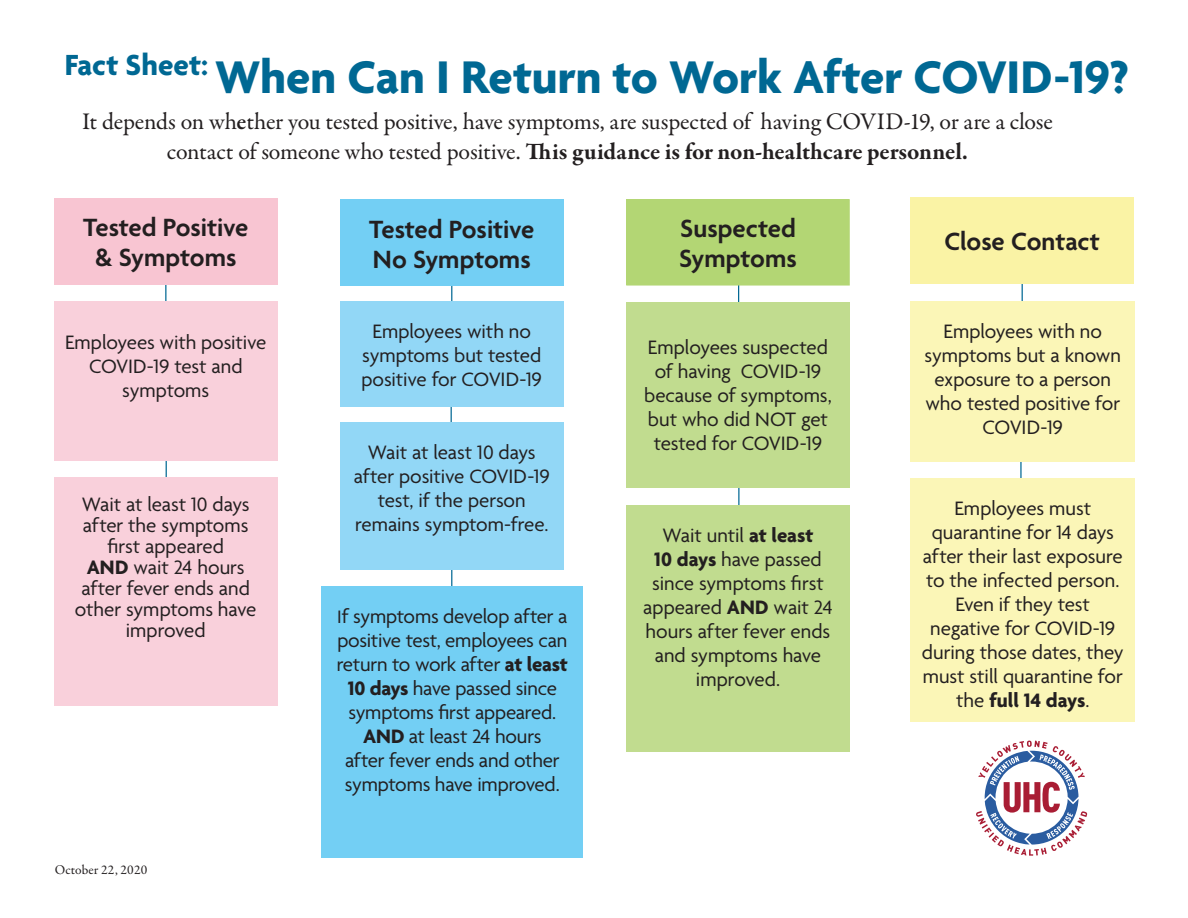
<style>
.page{position:relative;width:1188px;height:918px;background:#fff}
.page>*{position:absolute;margin:0;border:0;box-sizing:border-box;transform-origin:0 0}
.t1{font:700 49.5px "Agenda";letter-spacing:-.005em;color:#006893}
.t2{font:600 27px "Agenda";letter-spacing:-.005em;color:#231f20}
.t3{font:24px/30px "Garamond Premr Pro";letter-spacing:-.01em;color:#231f20;text-align:center}
.t4{font:21px/24px "Agenda";letter-spacing:-.005em;color:#231f20;text-align:center}
.t5{font:13.5px "Garamond Premr Pro";letter-spacing:.01em;color:#231f20}
.s1{font-weight:600}
.s2{font-weight:700}
.s3{font-size:19.5px}
</style>
<div class="page">
<hr style="left:451px;top:282px;width:1px;height:34px;background:#006893">
<hr style="left:738px;top:278px;width:1px;height:34px;background:#006893">
<hr style="left:1022px;top:278px;width:1px;height:34px;background:#006893">
<hr style="left:1020px;top:452px;width:2px;height:34px;background:#006893">
<hr style="left:738px;top:485px;width:1px;height:34px;background:#006893">
<hr style="left:451px;top:558px;width:1px;height:34px;background:#006893">
<hr style="left:451px;top:395px;width:1px;height:34px;background:#006893">
<hr style="left:166px;top:452px;width:1px;height:34px;background:#006893">
<hr style="left:165px;top:271px;width:1px;height:34px;background:#006893">
<div style="left:54px;top:301px;width:224px;height:160px;background:#f9d0db"></div>
<div style="left:54px;top:478px;width:224px;height:228px;background:#f9d0db"></div>
<div style="left:340px;top:302px;width:224px;height:105px;background:#92d7f6"></div>
<div style="left:340px;top:422px;width:224px;height:148px;background:#92d7f6"></div>
<div style="left:322px;top:586px;width:261px;height:272px;background:#73cff4"></div>
<div style="left:626px;top:302px;width:224px;height:186px;background:#c1dc8f"></div>
<div style="left:626px;top:505px;width:224px;height:247px;background:#c1dc8f"></div>
<div style="left:910px;top:301px;width:225px;height:161px;background:#fbf6b7"></div>
<div style="left:910px;top:478px;width:225px;height:244px;background:#fbf6b7"></div>
<div style="left:54px;top:198px;width:224px;height:87px;background:#f8c5d2"></div>
<div style="left:627px;top:200px;width:222px;height:85px;background:#b3d674"></div>
<div style="left:626px;top:199px;width:224px;height:87px;border:1px solid #b3d674"></div>
<div style="left:910px;top:198px;width:224px;height:86px;background:#faf3a5"></div>
<div style="left:340px;top:200px;width:224px;height:86px;background:#73cff4"></div>
<svg style="left:976px;top:741px;width:111px;height:115px"></svg>
<p class="t1" style="left:65px;top:51px;width:1066px"><sup>Fact</sup> <sup>Sheet:</sup> When Can I Return to Work After COVID-19?</p>
<p class="t3" style="left:82px;top:107px;width:972px">It depends on wh<span class="s1">e</span>ther you tested positive, have symptoms, are suspected of having COVID-19, or are a close contact of someone who tested positive. <span class="s2">This guidance is for non-healthcare personnel.</span></p>
<p class="t2" style="left:83px;top:213px;width:167px">Tested Positive</p>
<p class="t2" style="left:95px;top:243px;width:143px">&amp; Symptoms</p>
<p class="t4" style="left:65px;top:331px;width:203px">Employees with positive<br>COVID-19 test and symptoms</p>
<p class="t4" style="left:82px;top:495px;width:169px;line-height:21px">Wait at least 10 days after the symptoms first appeared</p>
<p class="t4" style="left:75px;top:558px;width:183px;line-height:21px"><span class="s2">AND</span> wait 24 hours after fever ends and other symptoms have improved</p>
<p class="t5" style="left:55px;top:861px;width:94px">October 22, 2020</p>
<p class="t2" style="left:369px;top:214px;width:167px">Tested Positive</p>
<p class="t2" style="left:373px;top:244px;width:159px">No Symptoms</p>
<p class="t4" style="left:362px;top:321px;width:182px">Employees with no symptoms but tested positive for COVID-19</p>
<p class="t4" style="left:354px;top:441px;width:198px">Wait at least 10 days after positive COVID-19 test, if the person remains symptom-free.</p>
<p class="t4" style="left:337px;top:605px;width:233px"><span class="s3">I</span>f symptoms develop after a positive test, employees can return to work after <span class="s2">at least<br>10 days</span> have passed since symptoms first appeared.</p>
<p class="t4" style="left:345px;top:725px;width:216px"><span class="s2">AND</span> at least 24 hours after fever ends and other symptoms have improved.</p>
<p class="t2" style="left:680px;top:214px;width:117px">Suspected</p>
<p class="t2" style="left:679px;top:244px;width:119px">Symptoms</p>
<p class="t4" style="left:644px;top:337px;width:189px">Employees suspected of having COVID-19 because of symptoms, but who did NOT get tested for COVID-19</p>
<p class="t4" style="left:643px;top:524px;width:191px">Wait until <span class="s2">at least<br>10 days</span> have passed since symptoms first appeared <span class="s2">AND</span> wait 24 hours after fever ends and symptoms have improved.</p>
<p class="t2" style="left:945px;top:227px;width:157px">Close Contact</p>
<p class="t4" style="left:925px;top:320px;width:198px">Employees with no symptoms but a known exposure to a person who tested positive for<br>COVID-19</p>
<p class="t4" style="left:922px;top:497px;width:203px">Employees must quarantine for 14 days after their last exposure to the infected person.<br>Even if they test negative for COVID-19 during those dates, they must still quarantine for the <span class="s2">full 14 days</span>.</p>
</div>
